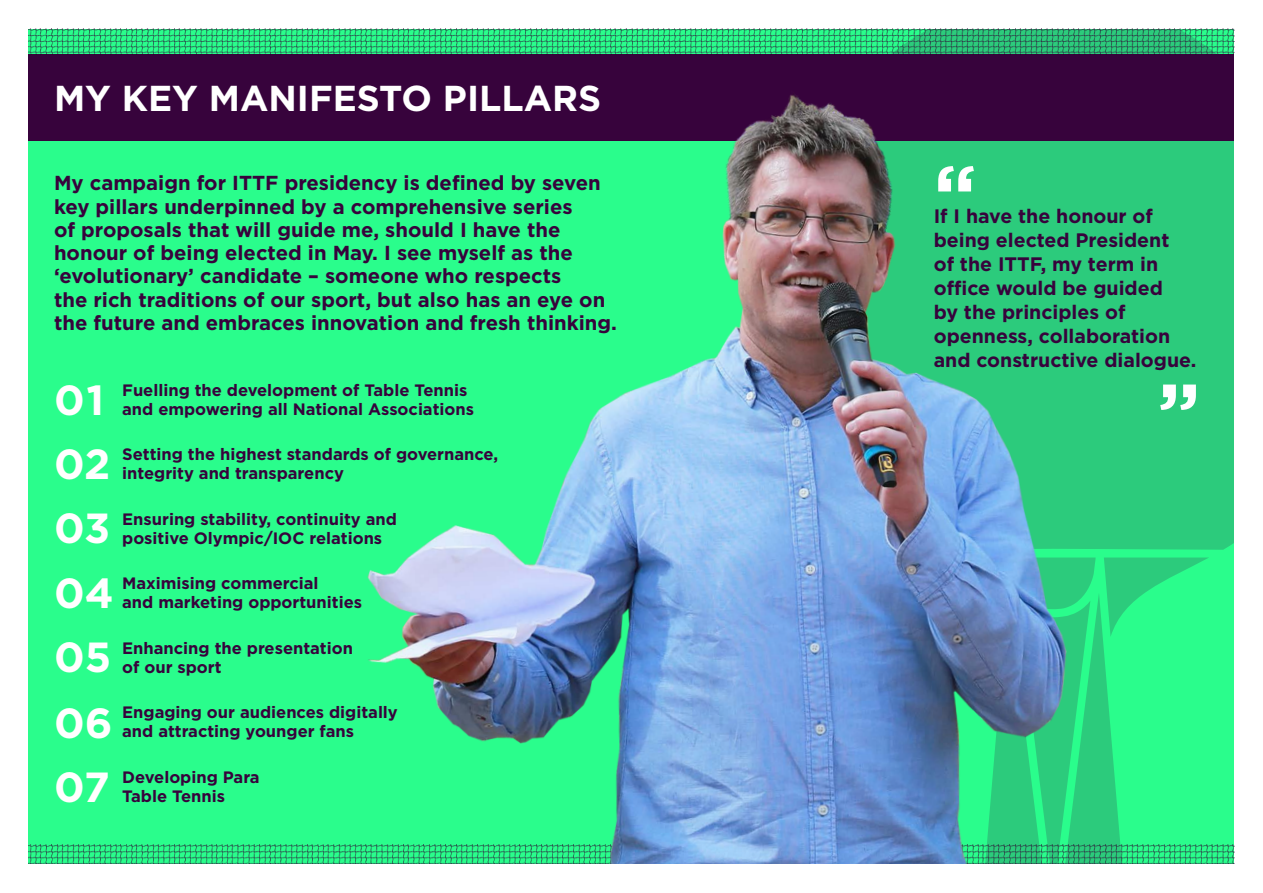
<style>
.page{position:relative;width:1263px;height:893px;background:#fff}
.page>*{position:absolute;margin:0;border:0;box-sizing:border-box;transform-origin:0 0}
.t1{font:700 78.9px "Gotham";color:#fff}
.t2{font:700 42px/64.5px "Gotham";color:#fff}
.t3{font:700 36px "Gotham";color:#fff}
.t4{font:700 20.25px/23.2px "Gotham";color:#37033c}
.t5{font:700 19.5px/24px "Gotham";color:#37033c}
.t6{font:700 16.5px/18.8px "Gotham";color:#37033c}
</style>
<div class="page">
<div style="left:28px;top:140px;width:1206px;height:704px;background:#2afd8c"></div>
<div style="left:1127px;top:140px;width:107px;height:410px;background:#2ccb7c"></div>
<svg style="left:1127px;top:557px;width:82px;height:287px;background:#2af98a"></svg>
<div style="left:28px;top:54px;width:1206px;height:86px;background:#37033c"></div>
<img style="left:28px;top:28px;width:1206px;height:26px">
<img style="left:28px;top:844px;width:1206px;height:20px">
<img style="left:307px;top:35px;width:820px;height:829px">
<h3 class="t3" style="left:54px;top:77px;width:549px">MY KEY MANIFESTO PILLARS</h3>
<p class="t4" style="left:54px;top:171px;width:564px">My campaign for ITTF presidency is defined by seven key pillars underpinned by a comprehensive series<br>of proposals that will guide me, should I have the honour of being elected in May. I see myself as the ‘evolutionary’ candidate – someone who respects<br>the rich traditions of our sport, but also has an eye on the future and embraces innovation and fresh thinking.</p>
<h2 class="t2" style="left:54px;top:366px;width:61px">01<br>02<br>03<br>04<br>05<br>06<br>07</h2>
<p class="t6" style="left:122px;top:380px;width:353px">Fuelling the development of Table Tennis and empowering all National Associations</p>
<p class="t6" style="left:122px;top:445px;width:378px">Setting the highest standards of governance, integrity and transparency</p>
<p class="t6" style="left:122px;top:509px;width:276px">Ensuring stability, continuity and positive Olympic/IOC relations</p>
<p class="t6" style="left:122px;top:574px;width:241px">Maximising commercial<br>and marketing opportunities</p>
<p class="t6" style="left:122px;top:638px;width:232px">Enhancing the presentation of our sport</p>
<p class="t6" style="left:122px;top:703px;width:277px">Engaging our audiences digitally and attracting younger fans</p>
<p class="t6" style="left:122px;top:767px;width:139px">Developing Para<br>Table Tennis</p>
<h1 class="t1" style="left:934px;top:148px;width:44px">“</h1>
<p class="t5" style="left:934px;top:204px;width:264px">If I have the honour of being elected President<br>of the ITTF, my term in office would be guided<br>by the principles of openness, collaboration and constructive dialogue.</p>
<h1 class="t1" style="left:1158px;top:366px;width:44px">”</h1>
</div>
